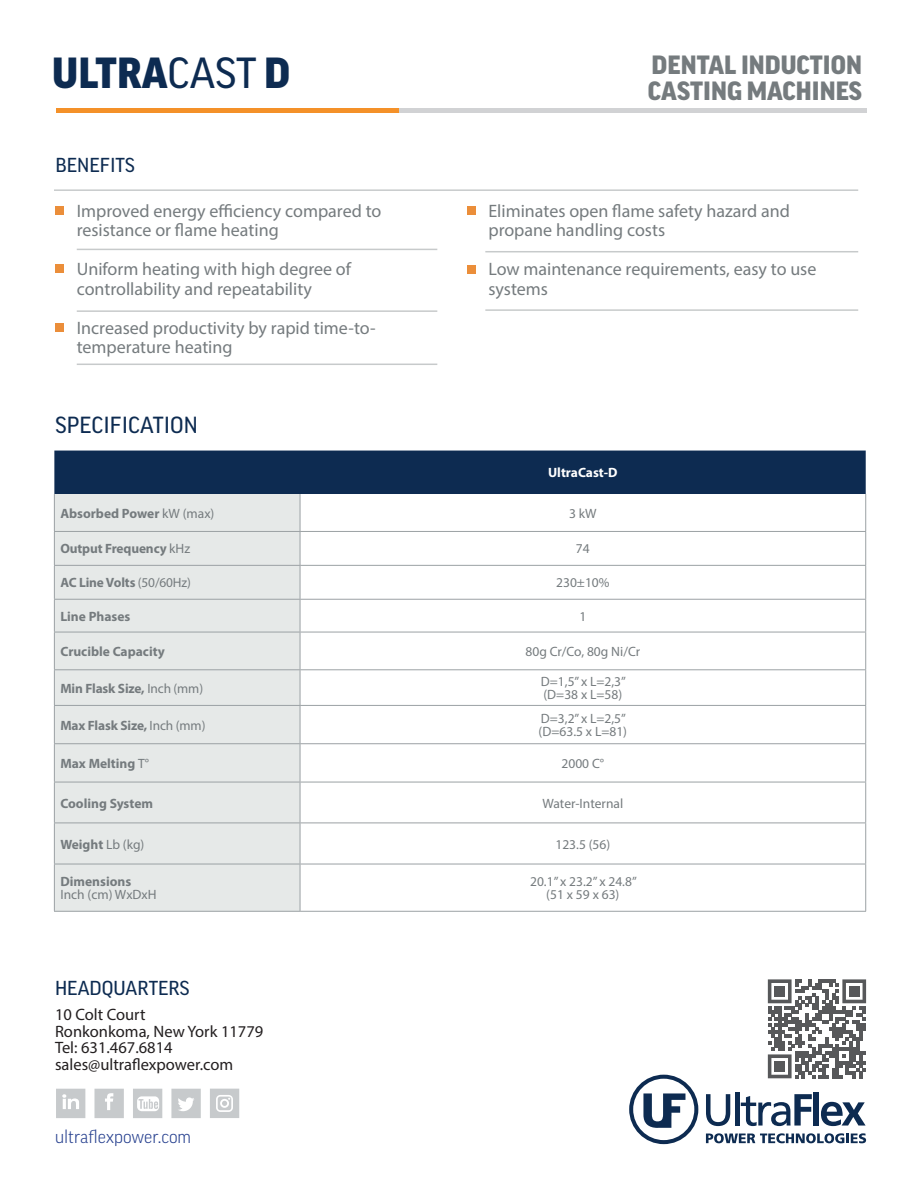
<style>
.page{position:relative;width:918px;height:1188px;background:#fff}
.page>*{position:absolute;margin:0;border:0;box-sizing:border-box;transform-origin:0 0}
.t1{font:900 42px "Good LF";color:#0d2b51}
.t2{font:900 25.5px "Good LF";color:#757b7e}
.t3{font:22.5px "Good LF";color:#0d2b51}
.t4{font:19.5px "Good Cyr";color:#0d2b51}
.t5{font:19.5px "Good LF";color:#0d2b51}
.t6{font:18px/19.5px "Myriad Pro";color:#757b7e}
.t7{font:300 18px "Good LF";color:#253f8e}
.t8{font:16.5px "Myriad Pro";color:#231f20}
.t9{font:700 13.5px "Myriad Pro";color:#757b7e}
.t10{font:13.5px "Myriad Pro";color:#757b7e}
.t11{font:700 13.5px "Myriad Pro";color:#fff}
.s1{font-weight:400}
</style>
<div class="page">
<hr style="left:183px;top:109px;width:684px;height:4px;background:#d1d2d4">
<hr style="left:57px;top:109px;width:342px;height:4px;background:#f49129">
<div style="left:54px;top:451px;width:812px;height:43px;background:#0d2b51"></div>
<div style="left:55px;top:494px;width:245px;height:417px;background:#e6e9e8"></div>
<svg style="left:301px;top:564px;width:564px;height:347px"></svg>
<hr style="left:865px;top:494px;width:1px;height:37px;background:#9ba1a4">
<hr style="left:300px;top:531px;width:566px;height:1px;background:#9ba1a4">
<hr style="left:865px;top:532px;width:1px;height:33px;background:#9ba1a4">
<hr style="left:300px;top:565px;width:566px;height:1px;background:#9ba1a4">
<hr style="left:865px;top:566px;width:1px;height:33px;background:#9ba1a4">
<hr style="left:300px;top:599px;width:566px;height:1px;background:#9ba1a4">
<hr style="left:865px;top:600px;width:1px;height:32px;background:#9ba1a4">
<hr style="left:300px;top:632px;width:566px;height:1px;background:#9ba1a4">
<hr style="left:865px;top:632px;width:1px;height:37px;background:#9ba1a4">
<hr style="left:300px;top:669px;width:566px;height:1px;background:#9ba1a4">
<hr style="left:865px;top:670px;width:1px;height:35px;background:#9ba1a4">
<hr style="left:300px;top:705px;width:566px;height:1px;background:#9ba1a4">
<hr style="left:865px;top:706px;width:1px;height:37px;background:#9ba1a4">
<hr style="left:300px;top:743px;width:566px;height:1px;background:#9ba1a4">
<hr style="left:865px;top:744px;width:1px;height:38px;background:#9ba1a4">
<hr style="left:300px;top:782px;width:566px;height:1px;background:#9ba1a4">
<hr style="left:865px;top:782px;width:1px;height:41px;background:#9ba1a4">
<hr style="left:300px;top:823px;width:566px;height:1px;background:#9ba1a4">
<hr style="left:865px;top:823px;width:1px;height:41px;background:#9ba1a4">
<hr style="left:300px;top:864px;width:566px;height:1px;background:#9ba1a4">
<hr style="left:865px;top:864px;width:1px;height:47px;background:#9ba1a4">
<hr style="left:300px;top:911px;width:566px;height:1px;background:#9ba1a4">
<hr style="left:54px;top:494px;width:1px;height:37px;background:#9ba1a4">
<hr style="left:300px;top:494px;width:1px;height:37px;background:#9ba1a4">
<hr style="left:54px;top:531px;width:246px;height:1px;background:#9ba1a4">
<hr style="left:54px;top:532px;width:1px;height:33px;background:#9ba1a4">
<hr style="left:300px;top:532px;width:1px;height:33px;background:#9ba1a4">
<hr style="left:54px;top:565px;width:246px;height:1px;background:#9ba1a4">
<hr style="left:54px;top:566px;width:1px;height:33px;background:#9ba1a4">
<hr style="left:300px;top:566px;width:1px;height:33px;background:#9ba1a4">
<hr style="left:54px;top:599px;width:246px;height:1px;background:#9ba1a4">
<hr style="left:54px;top:600px;width:1px;height:32px;background:#9ba1a4">
<hr style="left:300px;top:600px;width:1px;height:32px;background:#9ba1a4">
<hr style="left:54px;top:632px;width:246px;height:1px;background:#9ba1a4">
<hr style="left:54px;top:632px;width:1px;height:37px;background:#9ba1a4">
<hr style="left:300px;top:632px;width:1px;height:37px;background:#9ba1a4">
<hr style="left:54px;top:669px;width:246px;height:1px;background:#9ba1a4">
<hr style="left:54px;top:670px;width:1px;height:35px;background:#9ba1a4">
<hr style="left:300px;top:670px;width:1px;height:35px;background:#9ba1a4">
<hr style="left:54px;top:705px;width:246px;height:1px;background:#9ba1a4">
<hr style="left:54px;top:706px;width:1px;height:37px;background:#9ba1a4">
<hr style="left:300px;top:706px;width:1px;height:37px;background:#9ba1a4">
<hr style="left:54px;top:743px;width:246px;height:1px;background:#9ba1a4">
<hr style="left:54px;top:744px;width:1px;height:38px;background:#9ba1a4">
<hr style="left:300px;top:744px;width:1px;height:38px;background:#9ba1a4">
<hr style="left:54px;top:782px;width:246px;height:1px;background:#9ba1a4">
<hr style="left:54px;top:782px;width:1px;height:41px;background:#9ba1a4">
<hr style="left:300px;top:782px;width:1px;height:41px;background:#9ba1a4">
<hr style="left:54px;top:823px;width:246px;height:1px;background:#9ba1a4">
<hr style="left:54px;top:823px;width:1px;height:41px;background:#9ba1a4">
<hr style="left:300px;top:823px;width:1px;height:41px;background:#9ba1a4">
<hr style="left:54px;top:864px;width:246px;height:1px;background:#9ba1a4">
<hr style="left:54px;top:864px;width:1px;height:47px;background:#9ba1a4">
<hr style="left:300px;top:864px;width:1px;height:47px;background:#9ba1a4">
<hr style="left:54px;top:911px;width:246px;height:1px;background:#9ba1a4">
<svg style="left:706px;top:1133px;width:160px;height:10px"></svg>
<svg style="left:706px;top:1094px;width:24px;height:32px"></svg>
<div style="left:735px;top:1092px;width:5px;height:34px;background:#0d2b51"></div>
<svg style="left:741px;top:1094px;width:71px;height:32px"></svg>
<div style="left:813px;top:1092px;width:6px;height:34px;background:#0d2b51"></div>
<svg style="left:821px;top:1102px;width:45px;height:24px"></svg>
<svg style="left:629px;top:1075px;width:69px;height:69px"></svg>
<svg style="left:171px;top:1089px;width:30px;height:29px"></svg>
<svg style="left:95px;top:1089px;width:29px;height:29px"></svg>
<svg style="left:56px;top:1089px;width:29px;height:29px"></svg>
<svg style="left:133px;top:1089px;width:29px;height:29px"></svg>
<svg style="left:210px;top:1089px;width:29px;height:29px"></svg>
<svg style="left:768px;top:979px;width:98px;height:99px"></svg>
<div style="left:775px;top:986px;width:10px;height:10px;background:#57585a"></div>
<div style="left:849px;top:986px;width:10px;height:10px;background:#57585a"></div>
<div style="left:775px;top:1061px;width:10px;height:10px;background:#57585a"></div>
<div style="left:55px;top:206px;width:9px;height:9px;background:#eb8e3a"></div>
<div style="left:55px;top:264px;width:9px;height:9px;background:#eb8e3a"></div>
<div style="left:55px;top:324px;width:9px;height:8px;background:#eb8e3a"></div>
<div style="left:467px;top:206px;width:9px;height:9px;background:#eb8e3a"></div>
<div style="left:467px;top:265px;width:9px;height:9px;background:#eb8e3a"></div>
<hr style="left:77px;top:364px;width:360px;height:1px;background:#c7cacb">
<hr style="left:77px;top:310px;width:360px;height:2px;background:#c7cacb">
<hr style="left:77px;top:249px;width:360px;height:1px;background:#c7cacb">
<hr style="left:54px;top:189px;width:804px;height:2px;background:#c7cacb">
<hr style="left:485px;top:309px;width:373px;height:2px;background:#c7cacb">
<hr style="left:485px;top:251px;width:373px;height:1px;background:#c7cacb">
<p class="t1" style="left:52px;top:49px;width:240px">ULTRA<span class="s1">CAST</span> D</p>
<p class="t2" style="left:652px;top:51px;width:212px">DENTAL INDUCTION</p>
<p class="t2" style="left:648px;top:77px;width:216px">CASTING MACHINES</p>
<p class="t5" style="left:55px;top:154px;width:81px">BENEFITS</p>
<p class="t6" style="left:77px;top:201px;width:306px">Improved energy efficiency compared to resistance or flame heating</p>
<p class="t6" style="left:77px;top:259px;width:276px">Uniform heating with high degree of controllability and repeatability</p>
<p class="t6" style="left:77px;top:318px;width:300px">Increased productivity by rapid time-to&shy;temperature heating</p>
<p class="t3" style="left:56px;top:412px;width:144px">SPECIFICATION</p>
<p class="t6" style="left:488px;top:201px;width:303px">Eliminates open flame safety hazard and propane handling costs</p>
<p class="t6" style="left:488px;top:259px;width:330px">Low maintenance requirements, easy to use systems</p>
<p class="t11" style="left:548px;top:464px;width:71px">UltraCast-D</p>
<p class="t9" style="left:60px;top:504px;width:156px">Absorbed Power <span class="s1">kW (max)</span></p>
<p class="t10" style="left:569px;top:505px;width:29px">3 kW</p>
<p class="t9" style="left:60px;top:540px;width:131px">Output Frequency <span class="s1">kHz</span></p>
<p class="t10" style="left:576px;top:541px;width:15px">74</p>
<p class="t9" style="left:60px;top:574px;width:132px">AC Line Volts <span class="s1">(50/60Hz)</span></p>
<p class="t10" style="left:556px;top:575px;width:55px">230±10%</p>
<p class="t9" style="left:60px;top:607px;width:72px">Line Phases</p>
<p class="t10" style="left:579px;top:608px;width:8px">1</p>
<p class="t9" style="left:60px;top:643px;width:106px">Crucible Capacity</p>
<p class="t10" style="left:525px;top:643px;width:116px">80g Cr/Co, 80g Ni/Cr</p>
<p class="t9" style="left:60px;top:679px;width:144px">Min Flask Size, <span class="s1">Inch (mm)</span></p>
<p class="t10" style="left:541px;top:673px;width:87px">D=1,5” x L=2,3”</p>
<p class="t10" style="left:543px;top:687px;width:80px">(D=38 x L=58)</p>
<p class="t9" style="left:60px;top:716px;width:147px">Max Flask Size, <span class="s1">Inch (mm)</span></p>
<p class="t10" style="left:541px;top:710px;width:87px">D=3,2” x L=2,5”</p>
<p class="t10" style="left:539px;top:724px;width:90px">(D=63.5 x L=81)</p>
<p class="t9" style="left:60px;top:755px;width:90px">Max Melting <span class="s1">T°</span></p>
<p class="t10" style="left:562px;top:755px;width:44px">2000 C°</p>
<p class="t9" style="left:60px;top:794px;width:94px">Cooling System</p>
<p class="t10" style="left:543px;top:795px;width:82px">Water-Internal</p>
<p class="t9" style="left:60px;top:835px;width:86px">Weight <span class="s1">Lb (kg)</span></p>
<p class="t10" style="left:555px;top:836px;width:56px">123.5 (56)</p>
<p class="t9" style="left:60px;top:873px;width:72px">Dimensions</p>
<p class="t10" style="left:60px;top:887px;width:98px">Inch (cm) WxDxH</p>
<p class="t10" style="left:530px;top:873px;width:108px">20.1” x 23.2” x 24.8”</p>
<p class="t10" style="left:546px;top:887px;width:75px">(51 x 59 x 63)</p>
<p class="t4" style="left:55px;top:978px;width:136px">HEADQUARTERS</p>
<p class="t8" style="left:55px;top:1005px;width:92px">10 Colt Court</p>
<p class="t8" style="left:55px;top:1021px;width:210px">Ronkonkoma, New York 11779</p>
<p class="t8" style="left:55px;top:1038px;width:119px">Tel: 631.467.6814</p>
<p class="t8" style="left:55px;top:1054px;width:180px">sales@ultraflexpower.com</p>
<p class="t7" style="left:55px;top:1126px;width:138px">ultraflexpower.com</p>
</div>
